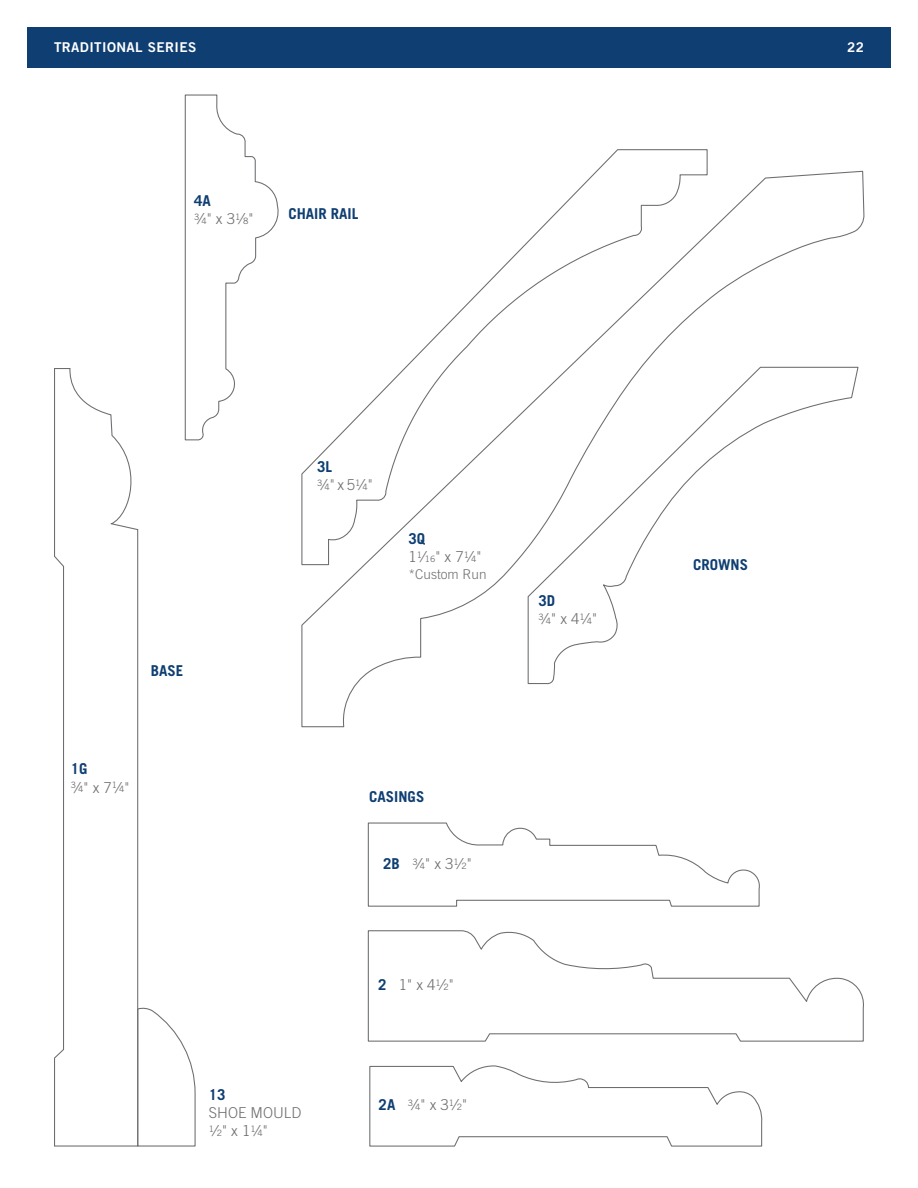
<style>
.page{position:relative;width:918px;height:1188px;background:#fff}
.page>*{position:absolute;margin:0;border:0;box-sizing:border-box;transform-origin:0 0}
.t1{font:700 15px "Trade Gothic LT Std";color:#0f3e72}
.t2{font:300 15px/18px "Trade Gothic LT Std";color:#6c6d70}
.t3{font:13.5px "Trade Gothic LT Std Bd 2";letter-spacing:.03em;color:#fff}
.t4{font:300 13.5px "Trade Gothic LT Std";color:#6c6d70}
.t5{font:8.7px "Trade Gothic LT Std";color:#6c6d70}
.s1{font-size:15px}
.s2{font-weight:300;font-size:15px}
.s3{font-weight:700;color:#0f3e72}
.s4{font-weight:400}
.s5{font-weight:400;font-size:8.7px}
.s6{font-weight:700;font-size:15px;color:#0f3e72}
</style>
<div class="page">
<div style="left:27px;top:27px;width:864px;height:41px;background:#0f3e72"></div>
<svg style="left:142px;top:1008px;width:54px;height:139px"></svg>
<svg style="left:184px;top:94px;width:95px;height:347px"></svg>
<svg style="left:301px;top:170px;width:563px;height:558px"></svg>
<svg style="left:527px;top:366px;width:332px;height:319px"></svg>
<svg style="left:367px;top:822px;width:393px;height:85px"></svg>
<svg style="left:369px;top:1065px;width:394px;height:82px"></svg>
<svg style="left:367px;top:930px;width:497px;height:112px"></svg>
<svg style="left:54px;top:368px;width:88px;height:779px"></svg>
<h2 class="t3" style="left:54px;top:39px;width:144px">TRADITIONAL SERIES</h2>
<h1 class="t1" style="left:194px;top:191px;width:18px">4A</h1>
<p class="t5" style="left:194px;top:213px;width:61px">3<span class="s1">⁄</span>4<span class="s2">" x 3</span>1<span class="s1">⁄</span>8<span class="s2">"</span></p>
<h1 class="t1" style="left:288px;top:204px;width:72px">CHAIR RAIL</h1>
<h1 class="t1" style="left:151px;top:662px;width:34px">BASE</h1>
<h1 class="t1" style="left:71px;top:760px;width:18px">1G</h1>
<p class="t5" style="left:71px;top:782px;width:60px">3<span class="s1">⁄</span>4<span class="s2">" x 7</span>1<span class="s1">⁄</span>4<span class="s2">"</span></p>
<h1 class="t1" style="left:317px;top:458px;width:16px">3L</h1>
<p class="t5" style="left:317px;top:480px;width:57px">3<span class="s1">⁄</span>4<span class="s2">" x 5</span>1<span class="s1">⁄</span>4<span class="s2">"</span></p>
<h1 class="t2" style="left:409px;top:530px;width:74px"><span class="s3">3Q<br></span>1<sup>1</sup><span class="s4">⁄</span><span class="s5">16</span>" x 7<sup>1</sup><span class="s4">⁄</span><span class="s5">4</span>"</h1>
<h2 class="t4" style="left:409px;top:566px;width:80px">*Custom Run</h2>
<h1 class="t1" style="left:369px;top:788px;width:57px">CASINGS</h1>
<p class="t5" style="left:383px;top:858px;width:90px"><span class="s6">2B</span> 3<span class="s1">⁄</span>4<span class="s2">" x 3</span>1<span class="s1">⁄</span>2<span class="s2">"</span></p>
<h1 class="t1" style="left:209px;top:1085px;width:18px">13</h1>
<h1 class="t2" style="left:209px;top:1103px;width:94px">SHOE MOULD</h1>
<p class="t5" style="left:209px;top:1125px;width:61px">1<span class="s1">⁄</span>2<span class="s2">" x 1</span>1<span class="s1">⁄</span>4<span class="s2">"</span></p>
<h1 class="t2" style="left:378px;top:976px;width:77px"><span class="s3">2</span> 1" x 4<sup>1</sup><span class="s4">⁄</span><span class="s5">2</span>"</h1>
<p class="t5" style="left:379px;top:1100px;width:90px"><span class="s6">2A</span> 3<span class="s1">⁄</span>4<span class="s2">" x 3</span>1<span class="s1">⁄</span>2<span class="s2">"</span></p>
<h1 class="t1" style="left:538px;top:592px;width:18px">3D</h1>
<p class="t5" style="left:538px;top:614px;width:60px">3<span class="s1">⁄</span>4<span class="s2">" x 4</span>1<span class="s1">⁄</span>4<span class="s2">"</span></p>
<h1 class="t1" style="left:693px;top:555px;width:57px">CROWNS</h1>
<h2 class="t3" style="left:847px;top:39px;width:18px">22</h2>
</div>
